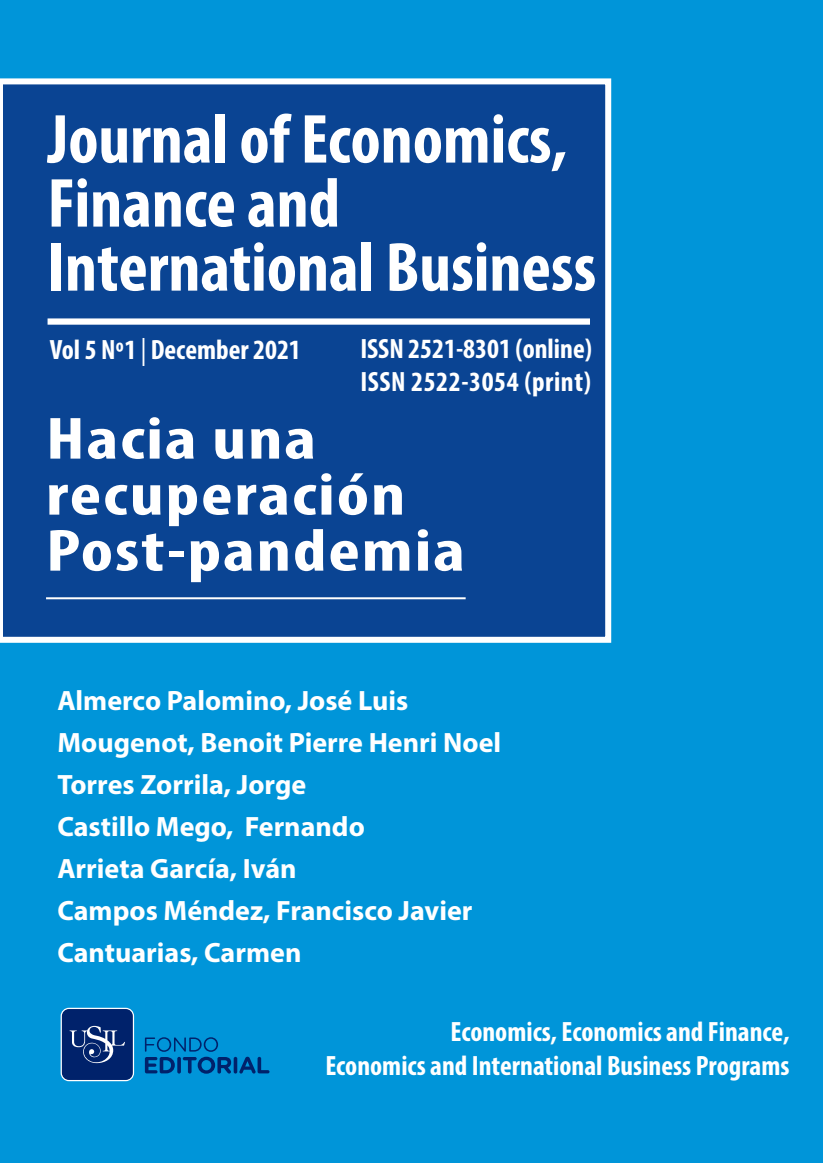
<style>
.page{position:relative;width:823px;height:1163px;background:#fff}
.page>*{position:absolute;margin:0;border:0;box-sizing:border-box;transform-origin:0 0}
.t1{font:700 condensed 70px/64px "Myriad Pro";color:#fff}
.t2{font:700 condensed 60px/56px "Myriad Pro";letter-spacing:.025em;color:#fff;scale:1.25 1}
.t3{font:700 28px/42px "Myriad Pro";color:#fff}
.t4{font:700 condensed 28px/33.6px "Myriad Pro";color:#fff;text-align:right}
.s1{font-weight:400}
</style>
<div class="page">
<div style="left:0;top:0;width:822px;height:1162px;background:#0095d9"></div>
<div style="left:0;top:78px;width:611px;height:564px;background:#0a4493"></div>
<svg style="left:145px;top:1037px;width:86px;height:36px"></svg>
<svg style="left:233px;top:1056px;width:4px;height:17px"></svg>
<svg style="left:239px;top:1056px;width:30px;height:17px"></svg>
<hr style="left:46px;top:597px;width:419px;height:2px;background:#fff">
<div style="left:48px;top:318px;width:541px;height:6px;background:#fff"></div>
<svg style="left:61px;top:1007px;width:73px;height:73px;background:#1f3f7f"></svg>
<p class="t1" style="left:48px;top:106px;width:550px">Journal of Economics,<br>Finance and<br>International Business</p>
<p class="t4" style="left:50px;top:332px;width:252px">Vol 5 Nº1 <span class="s1">|</span> December 2021</p>
<p class="t4" style="left:360px;top:331px;width:233px;text-align:left">ISSN 2521-8301 (online)<br>ISSN 2522-3054 (print)</p>
<p class="t2" style="left:46px;top:409px;width:336px">Hacia una recuperación<br>Post-pandemia</p>
<p class="t3" style="left:57px;top:678px;width:445px">Almerco Palomino, José Luis<br>Mougenot, Benoit Pierre Henri Noel<br>Torres Zorrila, Jorge<br>Castillo Mego, Fernando<br>Arrieta García, Iván<br>Campos Méndez, Francisco Javier<br>Cantuarias, Carmen</p>
<p class="t4" style="left:325px;top:1014px;width:465px">Economics, Economics and Finance,<br>Economics and International Business Programs</p>
</div>
